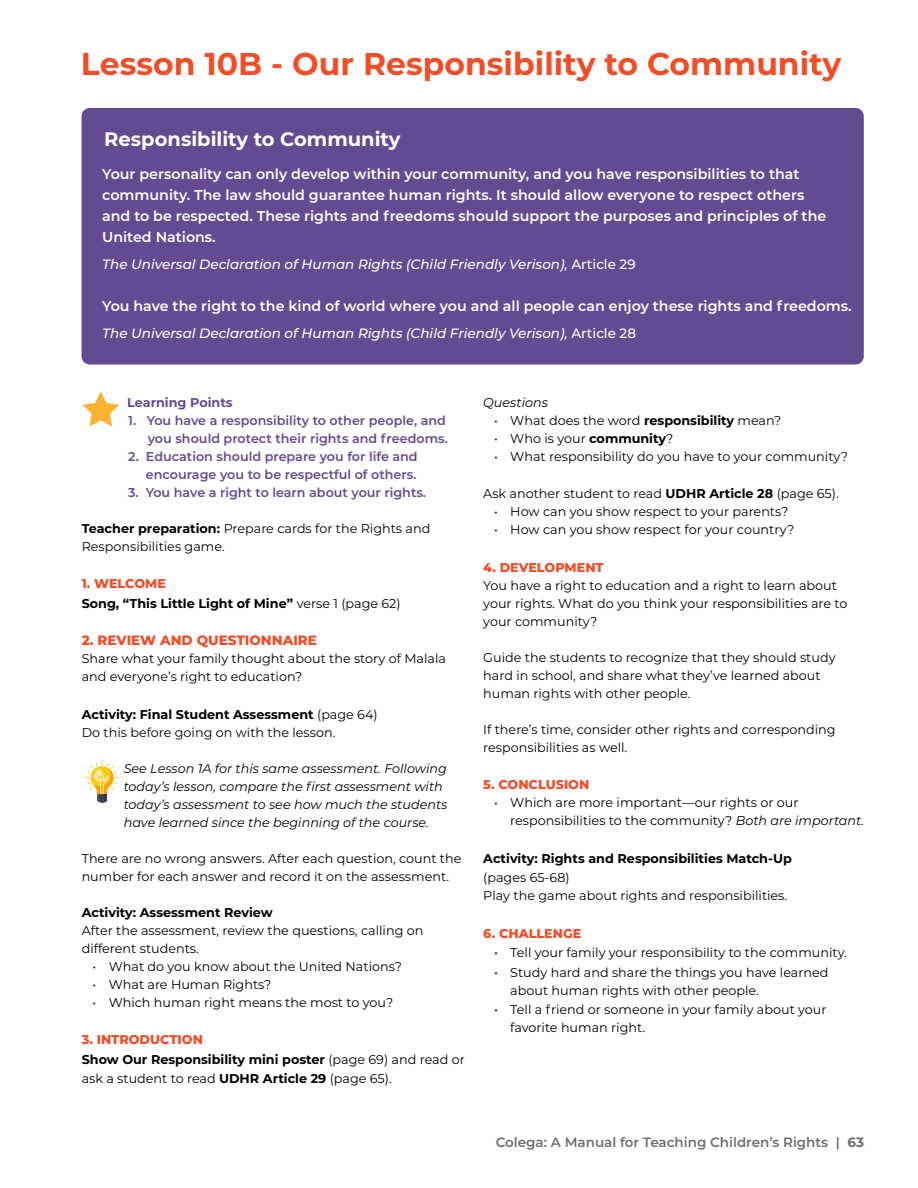
<style>
.page{position:relative;width:918px;height:1188px;background:#fff}
.page>*{position:absolute;margin:0;border:0;box-sizing:border-box;transform-origin:0 0}
.t1{font:700 31.5px "Montserrat";color:#f04e28}
.t2{font:700 19.5px "Montserrat";color:#fff}
.t3{font:600 14.25px/21px "Montserrat";color:#fff}
.t4{font:italic 500 13.5px "Montserrat";color:#fff}
.t5{font:600 13.5px "Montserrat";color:#6d6e71}
.t6{font:800 13.5px "Montserrat";color:#f04e28}
.t7{font:12.75px/18px "Montserrat";color:#000}
.t8{font:700 12.75px/19.5px "Montserrat";color:#000}
.t9{font:600 12.75px/18px "Montserrat";color:#644b91;text-align:right}
.t10{font:italic 12.75px/18px "Montserrat";color:#000}
.t11{font:800 12.75px "Montserrat";color:#f04e28}
.t12{font:700 12.75px "Montserrat";color:#644b91}
.s1{font-style:normal}
.s2{font-weight:700}
.s3{font-weight:800;color:#f04e28}
.s4{font-weight:400}
.s5{font-style:italic}
.s6{font-size:13.5px}
</style>
<div class="page">
<svg style="left:82px;top:392px;width:37px;height:34px"></svg>
<div style="left:82px;top:108px;width:782px;height:256px;background:#644b91;border-radius:8px"></div>
<svg style="left:84px;top:760px;width:36px;height:43px"></svg>
<h1 class="t1" style="left:81px;top:41px;width:762px">Lesson 10B - Our Responsibility to Community</h1>
<h2 class="t2" style="left:104px;top:125px;width:298px">Responsibility to Community</h2>
<p class="t3" style="left:102px;top:163px;width:726px">Your personality can only develop within your community, and you have responsibilities to that community. The law should guarantee human rights. It should allow everyone to respect others and to be respected. These rights and freedoms should support the purposes and principles of the United Nations.</p>
<p class="t4" style="left:102px;top:255px;width:535px">The Universal Declaration of Human Rights (Child Friendly Verison), <span class="s1">Article 29</span></p>
<p class="t3" style="left:102px;top:295px;width:751px">You have the right to the kind of world where you and all people can enjoy these rights and freedoms.</p>
<p class="t4" style="left:102px;top:324px;width:535px">The Universal Declaration of Human Rights (Child Friendly Verison), <span class="s1">Article 28</span></p>
<p class="t12" style="left:127px;top:393px;width:107px">Learning Points</p>
<p class="t9" style="left:128px;top:411px;width:321px">1. You have a responsibility to other people, and you should protect their rights and freedoms.</p>
<p class="t9" style="left:128px;top:447px;width:291px">2. Education should prepare you for life and encourage you to be respectful of others.</p>
<p class="t9" style="left:128px;top:483px;width:299px">3. You have a right to learn about your rights.</p>
<p class="t7" style="left:82px;top:519px;width:350px"><span class="s2">Teacher preparation:</span> Prepare cards for the Rights and<br>Responsibilities game.</p>
<p class="t8" style="left:82px;top:573px;width:321px"><span class="s3">1. WELCOME<br></span>Song, “This Little Light of Mine” <span class="s4">verse 1 (page 62)</span></p>
<p class="t6" style="left:82px;top:631px;width:237px">2. REVIEW AND QUESTIONNAIRE</p>
<p class="t7" style="left:82px;top:649px;width:366px">Share what your family thought about the story of Malala and everyone’s right to education?</p>
<p class="t7" style="left:82px;top:705px;width:298px"><span class="s2">Activity: Final Student Assessment</span> (page 64)<br>Do this before going on with the lesson.</p>
<p class="t10" style="left:124px;top:759px;width:325px">See Lesson 1A for this same assessment. Following today’s lesson, compare the first assessment with today’s assessment to see how much the students have learned since the beginning of the course.</p>
<p class="t7" style="left:82px;top:849px;width:381px">There are no wrong answers. After each question, count the number for each answer and record it on the assessment.</p>
<p class="t8" style="left:82px;top:902px;width:193px">Activity: Assessment Review</p>
<p class="t7" style="left:82px;top:921px;width:343px">After the assessment, review the questions, calling on different students.</p>
<p class="t7" style="left:92px;top:957px;width:311px">• What do you know about the United Nations?</p>
<p class="t7" style="left:92px;top:975px;width:180px">• What are Human Rights?</p>
<p class="t7" style="left:92px;top:993px;width:302px">• Which human right means the most to you?</p>
<p class="t8" style="left:82px;top:1029px;width:385px"><span class="s3">3. INTRODUCTION<br></span>Show Our Responsibility mini poster <span class="s4">(page 69) and read or ask a student to read</span> UDHR Article 29 <span class="s4">(page 65).</span></p>
<p class="t10" style="left:483px;top:393px;width:66px">Questions</p>
<p class="t7" style="left:494px;top:411px;width:289px">• What does the word <span class="s2">responsibility</span> mean?</p>
<p class="t7" style="left:494px;top:429px;width:181px">• Who is your <span class="s2">community</span>?</p>
<p class="t7" style="left:494px;top:447px;width:355px">• What responsibility do you have to your community?</p>
<p class="t7" style="left:483px;top:484px;width:357px">Ask another student to read <span class="s2">UDHR Article 28</span> (page 65).</p>
<p class="t7" style="left:494px;top:502px;width:296px">• How can you show respect to your parents?</p>
<p class="t7" style="left:494px;top:520px;width:302px">• How can you show respect for your country?</p>
<p class="t11" style="left:483px;top:558px;width:122px">4. DEVELOPMENT</p>
<p class="t7" style="left:483px;top:576px;width:366px">You have a right to education and a right to learn about your rights. What do you think your responsibilities are to your community?</p>
<p class="t7" style="left:483px;top:648px;width:354px">Guide the students to recognize that they should study hard in school, and share what they’ve learned about human rights with other people.</p>
<p class="t7" style="left:483px;top:720px;width:354px">If there’s time, consider other rights and corresponding responsibilities as well.</p>
<p class="t11" style="left:483px;top:776px;width:108px">5. CONCLUSION</p>
<p class="t7" style="left:510px;top:793px;width:355px;text-indent:-16px">• Which are more important—our rights or our responsibilities to the community? <span class="s5">Both are important.</span></p>
<p class="t8" style="left:483px;top:848px;width:310px">Activity: Rights and Responsibilities Match-Up</p>
<p class="t7" style="left:483px;top:868px;width:305px">(pages 65-68)<br>Play the game about rights and responsibilities.</p>
<p class="t11" style="left:483px;top:924px;width:100px">6. CHALLENGE</p>
<p class="t7" style="left:494px;top:943px;width:354px"><span class="s6">•</span> Tell your family your responsibility to the community.</p>
<p class="t7" style="left:510px;top:963px;width:320px;text-indent:-16px"><span class="s6">•</span> Study hard and share the things you have learned about human rights with other people.</p>
<p class="t7" style="left:510px;top:1000px;width:318px;text-indent:-16px"><span class="s6">•</span> Tell a friend or someone in your family about your favorite human right.</p>
<p class="t5" style="left:496px;top:1133px;width:370px">Colega: A Manual for Teaching Children’s Rights | <span class="s2">63</span></p>
</div>
